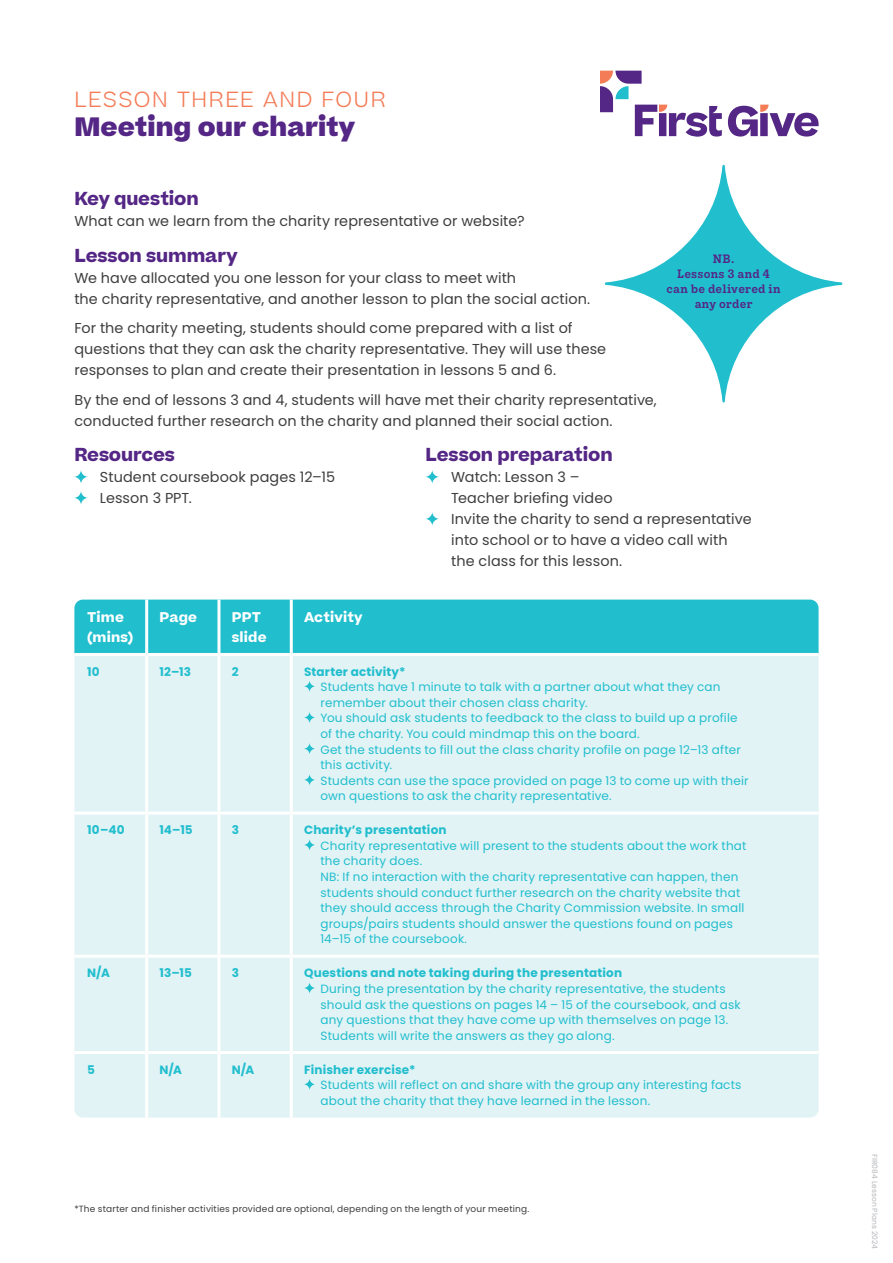
<style>
.page{position:relative;width:893px;height:1263px;background:#fff}
.page>*{position:absolute;margin:0;border:0;box-sizing:border-box;transform-origin:0 0}
.Heading{font:800 25.5px "Beatrice";letter-spacing:.005em;color:#542685}
.LESSON_NUMBER{font:300 21px "Beatrice";letter-spacing:.075em;color:#f47c57}
.Subheading_3{font:700 18px "Beatrice";letter-spacing:-.005em;color:#542685}
.Body_2_Col{font:14.4px/21px "Poppins";letter-spacing:.005em;color:#3e3e3f}
.Subheading_3-2{font:700 13.5px/19.5px "Beatrice";letter-spacing:.015em;color:#fff}
.Table_Body_Spacious{font:12px/15.6px "Poppins";letter-spacing:.015em;color:#21bece}
.Table_Body_Spacious-2{font:700 12px "Poppins";letter-spacing:.015em;color:#21bece}
.Pull-out__tip_etc{font:600 11.7px/15px "Ivy Style TW";letter-spacing:.02em;color:#542685;text-align:center}
.Table_Body_Spacious-3{font:9px "Poppins";letter-spacing:.025em;color:#3e3e3f}
.t1{font:500 7.5px "Poppins";letter-spacing:.005em;color:#c2c3c6}
</style>
<div class="page">
<div style="left:74px;top:600px;width:745px;height:53px;background:#21bece"></div>
<div style="left:74px;top:656px;width:745px;height:461px;background:#e1f3f5"></div>
<svg style="left:74px;top:470px;width:14px;height:13px"></svg>
<svg style="left:74px;top:491px;width:14px;height:13px"></svg>
<svg style="left:426px;top:470px;width:13px;height:13px"></svg>
<svg style="left:426px;top:512px;width:13px;height:13px"></svg>
<hr style="left:145px;top:600px;width:3px;height:53px;background:#fff">
<hr style="left:217px;top:600px;width:3px;height:53px;background:#fff">
<hr style="left:290px;top:600px;width:3px;height:53px;background:#fff">
<hr style="left:145px;top:656px;width:3px;height:156px;background:#fff">
<hr style="left:217px;top:656px;width:3px;height:156px;background:#fff">
<hr style="left:290px;top:656px;width:3px;height:156px;background:#fff">
<hr style="left:74px;top:812px;width:73px;height:3px;background:#fff">
<hr style="left:147px;top:812px;width:72px;height:3px;background:#fff">
<hr style="left:145px;top:815px;width:3px;height:140px;background:#fff">
<hr style="left:219px;top:812px;width:72px;height:3px;background:#fff">
<hr style="left:217px;top:815px;width:3px;height:140px;background:#fff">
<hr style="left:291px;top:812px;width:528px;height:3px;background:#fff">
<hr style="left:290px;top:815px;width:3px;height:140px;background:#fff">
<hr style="left:74px;top:955px;width:73px;height:3px;background:#fff">
<hr style="left:147px;top:955px;width:72px;height:3px;background:#fff">
<hr style="left:145px;top:958px;width:3px;height:93px;background:#fff">
<hr style="left:219px;top:955px;width:72px;height:3px;background:#fff">
<hr style="left:217px;top:958px;width:3px;height:93px;background:#fff">
<hr style="left:291px;top:955px;width:528px;height:3px;background:#fff">
<hr style="left:290px;top:958px;width:3px;height:93px;background:#fff">
<hr style="left:74px;top:1051px;width:73px;height:3px;background:#fff">
<hr style="left:147px;top:1051px;width:72px;height:3px;background:#fff">
<hr style="left:145px;top:1054px;width:3px;height:63px;background:#fff">
<hr style="left:219px;top:1051px;width:72px;height:3px;background:#fff">
<hr style="left:217px;top:1054px;width:3px;height:63px;background:#fff">
<hr style="left:291px;top:1051px;width:528px;height:3px;background:#fff">
<hr style="left:290px;top:1054px;width:3px;height:63px;background:#fff">
<svg style="left:304px;top:681px;width:11px;height:11px"></svg>
<svg style="left:304px;top:712px;width:11px;height:11px"></svg>
<svg style="left:304px;top:743px;width:11px;height:11px"></svg>
<svg style="left:304px;top:774px;width:11px;height:11px"></svg>
<svg style="left:304px;top:839px;width:11px;height:11px"></svg>
<svg style="left:304px;top:982px;width:11px;height:11px"></svg>
<svg style="left:304px;top:1079px;width:11px;height:11px"></svg>
<svg style="left:600px;top:71px;width:218px;height:66px"></svg>
<svg style="left:605px;top:165px;width:237px;height:237px"></svg>
<p class="LESSON_NUMBER" style="left:74px;top:86px;width:312px">LESSON THREE AND FOUR</p>
<p class="Heading" style="left:74px;top:109px;width:282px">Meeting our charity</p>
<p class="Subheading_3" style="left:74px;top:187px;width:126px">Key question</p>
<p class="Body_2_Col" style="left:74px;top:211px;width:452px">What can we learn from the charity representative or website?</p>
<p class="Subheading_3" style="left:74px;top:243px;width:165px">Lesson summary</p>
<p class="Body_2_Col" style="left:74px;top:267px;width:517px">We have allocated you one lesson for your class to meet with<br>the charity representative, and another lesson to plan the social action.</p>
<p class="Body_2_Col" style="left:74px;top:318px;width:533px">For the charity meeting, students should come prepared with a list of questions that they can ask the charity representative. They will use these responses to plan and create their presentation in lessons 5 and 6.</p>
<p class="Body_2_Col" style="left:74px;top:389px;width:584px">By the end of lessons 3 and 4, students will have met their charity representative, conducted further research on the charity and planned their social action.</p>
<p class="Subheading_3" style="left:74px;top:442px;width:102px">Resources</p>
<p class="Body_2_Col" style="left:100px;top:466px;width:237px">Student coursebook pages 12–15</p>
<p class="Body_2_Col" style="left:100px;top:487px;width:93px">Lesson 3 PPT.</p>
<p class="Pull-out__tip_etc" style="left:667px;top:250px;width:116px">NB.<br>Lessons 3 and 4 can be delivered in any order</p>
<p class="Subheading_3" style="left:426px;top:442px;width:189px">Lesson preparation</p>
<p class="Body_2_Col" style="left:451px;top:466px;width:163px">Watch: Lesson 3 –<br>Teacher briefing video</p>
<p class="Body_2_Col" style="left:451px;top:508px;width:302px">Invite the charity to send a representative into school or to have a video call with the class for this lesson.</p>
<p class="Subheading_3-2" style="left:87px;top:608px;width:48px">Time (mins)</p>
<p class="Subheading_3-2" style="left:159px;top:608px;width:39px">Page</p>
<p class="Subheading_3-2" style="left:232px;top:608px;width:36px">PPT slide</p>
<p class="Subheading_3-2" style="left:304px;top:608px;width:60px">Activity</p>
<p class="Table_Body_Spacious-2" style="left:87px;top:664px;width:14px">10</p>
<p class="Table_Body_Spacious-2" style="left:159px;top:664px;width:33px">12–13</p>
<p class="Table_Body_Spacious-2" style="left:232px;top:664px;width:8px">2</p>
<p class="Table_Body_Spacious-2" style="left:304px;top:664px;width:103px">Starter activity*</p>
<p class="Table_Body_Spacious" style="left:321px;top:679px;width:401px">Students have 1 minute to talk with a partner about what they can remember about their chosen class charity.</p>
<p class="Table_Body_Spacious" style="left:321px;top:710px;width:419px">You should ask students to feedback to the class to build up a profile of the charity. You could mindmap this on the board.</p>
<p class="Table_Body_Spacious" style="left:321px;top:742px;width:422px">Get the students to fill out the class charity profile on page 12–13 after this activity.</p>
<p class="Table_Body_Spacious" style="left:321px;top:773px;width:430px">Students can use the space provided on page 13 to come up with their own questions to ask the charity representative.</p>
<p class="Table_Body_Spacious-2" style="left:87px;top:823px;width:39px">10–40</p>
<p class="Table_Body_Spacious-2" style="left:159px;top:823px;width:35px">14–15</p>
<p class="Table_Body_Spacious-2" style="left:232px;top:823px;width:9px">3</p>
<p class="Table_Body_Spacious-2" style="left:304px;top:823px;width:144px">Charity’s presentation</p>
<p class="Table_Body_Spacious" style="left:321px;top:838px;width:428px">Charity representative will present to the students about the work that the charity does.</p>
<p class="Table_Body_Spacious" style="left:321px;top:869px;width:425px">NB: If no interaction with the charity representative can happen, then students should conduct further research on the charity website that they should access through the Charity Commission website. In small groups/pairs students should answer the questions found on pages 14–15 of the coursebook.</p>
<p class="Table_Body_Spacious-2" style="left:87px;top:966px;width:24px">N/A</p>
<p class="Table_Body_Spacious-2" style="left:159px;top:966px;width:34px">13–15</p>
<p class="Table_Body_Spacious-2" style="left:232px;top:966px;width:9px">3</p>
<p class="Table_Body_Spacious-2" style="left:304px;top:966px;width:320px">Questions and note taking during the presentation</p>
<p class="Table_Body_Spacious" style="left:321px;top:981px;width:422px">During the presentation by the charity representative, the students should ask the questions on pages 14 – 15 of the coursebook, and ask any questions that they have come up with themselves on page 13.<br>Students will write the answers as they go along.</p>
<p class="Table_Body_Spacious-2" style="left:87px;top:1062px;width:9px">5</p>
<p class="Table_Body_Spacious-2" style="left:159px;top:1062px;width:24px">N/A</p>
<p class="Table_Body_Spacious-2" style="left:232px;top:1062px;width:24px">N/A</p>
<p class="Table_Body_Spacious-2" style="left:304px;top:1062px;width:113px">Finisher exercise*</p>
<p class="Table_Body_Spacious" style="left:321px;top:1077px;width:422px">Students will reflect on and share with the group any interesting facts about the charity that they have learned in the lesson.</p>
<p class="Table_Body_Spacious-3" style="left:74px;top:1203px;width:456px">*The starter and finisher activities provided are optional, depending on the length of your meeting.</p>
<p class="t1" style="left:879px;top:1154px;width:97px;rotate:90deg">FIR084 Lesson Plans 2024</p>
</div>
